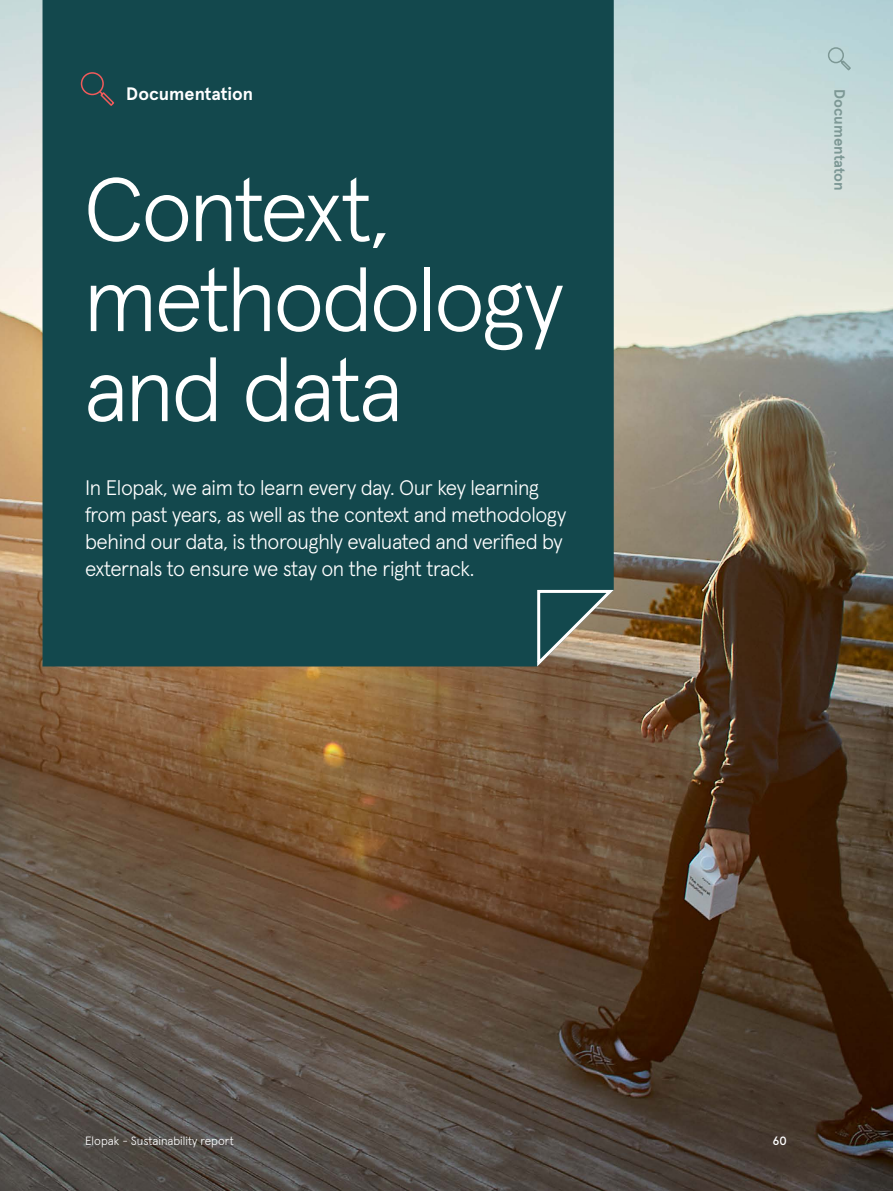
<style>
.page{position:relative;width:893px;height:1191px;background:#fff}
.page>*{position:absolute;margin:0;border:0;box-sizing:border-box;transform-origin:0 0}
.t1{font:300 90px/90px "Apercu Pro";letter-spacing:-.035em;color:#fff}
.t2{font:300 21px/27px "Apercu Pro";letter-spacing:-.02em;color:#fff}
.t3{font:700 18px "Apercu Pro";color:#fff}
.t4{font:700 15px "Apercu Pro";color:#7d9895}
.t5{font:300 12px "Apercu Pro";color:#fff}
.t6{font:500 12px "Apercu Pro";color:#fff}
</style>
<div class="page">
<img style="left:0;top:0;width:893px;height:1191px">
<div style="left:43px;top:0;width:571px;height:666px;background:#13484d"></div>
<svg style="left:534px;top:588px;width:83px;height:79px;background:#737e73"></svg>
<div style="left:81px;top:72px;width:23px;height:23px;border:2px solid #f15b5b;border-radius:50%"></div>
<svg style="left:98px;top:90px;width:18px;height:17px"></svg>
<div style="left:828px;top:47px;width:16px;height:16px;border:2px solid #7d9895;border-radius:50%"></div>
<svg style="left:839px;top:58px;width:13px;height:14px"></svg>
<p class="t3" style="left:126px;top:79px;width:129px">Documentation</p>
<h1 class="t1" style="left:84px;top:157px;width:482px">Context, methodology and data</h1>
<p class="t2" style="left:85px;top:473px;width:483px">In Elopak, we aim to learn every day. Our key learning from past years, as well as the context and methodology behind our data, is thoroughly evaluated and verified by externals to ensure we stay on the right track.</p>
<p class="t4" style="left:851px;top:89px;width:103px;rotate:90deg">Documentaton</p>
<p class="t5" style="left:85px;top:1131px;width:150px">Elopak - Sustainability report</p>
<p class="t6" style="left:773px;top:1131px;width:15px">60</p>
</div>
